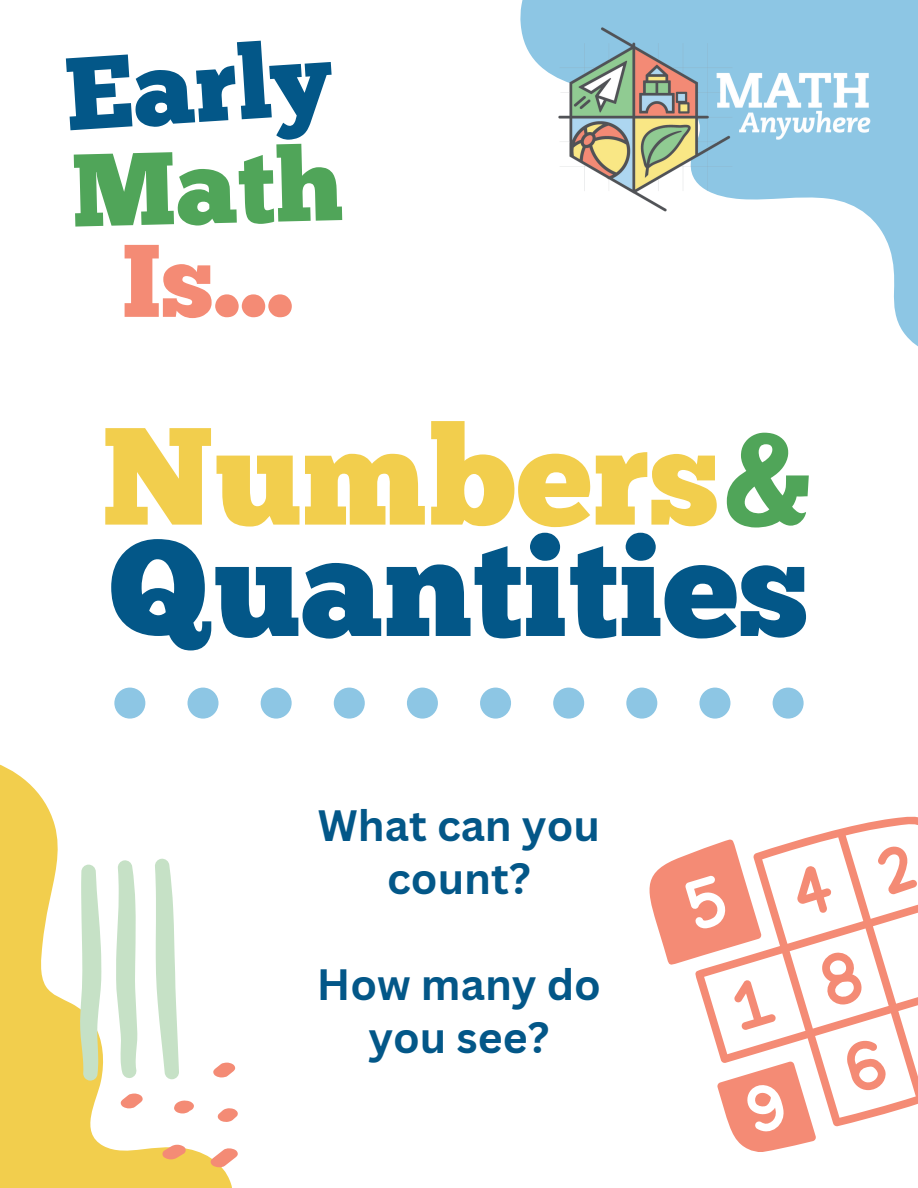
<style>
.page{position:relative;width:918px;height:1188px;background:#fff}
.page>*{position:absolute;margin:0;border:0;box-sizing:border-box;transform-origin:0 0}
.t1{font:138px/111.3px "Chunk Five";color:#035788}
.t2{font:103.05px "Chunk Five";color:#035788}
.t3{font:103.05px "Chunk Five";color:#f48b75}
.t4{font:103.05px "Chunk Five";color:#50a559}
.t5{font:700 42.75px/52.8px "Canva Sans";color:#035788;text-align:center}
.s1{color:#f2ce4d}
.s2{color:#50a559}
</style>
<div class="page">
<svg style="left:520px;top:0;width:398px;height:347px"></svg>
<img style="left:546px;top:14px;width:347px;height:213px">
<div style="left:773px;top:688px;width:31px;height:31px;background:#8dc6e4;border-radius:50%"></div>
<div style="left:699px;top:688px;width:31px;height:31px;background:#8dc6e4;border-radius:50%"></div>
<div style="left:626px;top:688px;width:31px;height:31px;background:#8dc6e4;border-radius:50%"></div>
<div style="left:553px;top:688px;width:31px;height:31px;background:#8dc6e4;border-radius:50%"></div>
<div style="left:480px;top:688px;width:31px;height:31px;background:#8dc6e4;border-radius:50%"></div>
<div style="left:407px;top:688px;width:31px;height:31px;background:#8dc6e4;border-radius:50%"></div>
<div style="left:334px;top:688px;width:31px;height:31px;background:#8dc6e4;border-radius:50%"></div>
<div style="left:261px;top:688px;width:31px;height:31px;background:#8dc6e4;border-radius:50%"></div>
<div style="left:188px;top:688px;width:31px;height:31px;background:#8dc6e4;border-radius:50%"></div>
<div style="left:114px;top:688px;width:31px;height:31px;background:#8dc6e4;border-radius:50%"></div>
<svg style="left:649px;top:852px;width:45px;height:113px"></svg>
<svg style="left:730px;top:1127px;width:86px;height:25px"></svg>
<svg style="left:694px;top:816px;width:224px;height:311px"></svg>
<svg style="left:878px;top:841px;width:39px;height:53px"></svg>
<svg style="left:734px;top:979px;width:42px;height:51px"></svg>
<svg style="left:846px;top:1040px;width:40px;height:50px"></svg>
<svg style="left:821px;top:951px;width:42px;height:54px"></svg>
<svg style="left:796px;top:866px;width:36px;height:47px"></svg>
<svg style="left:0;top:764px;width:232px;height:424px"></svg>
<svg style="left:162px;top:1145px;width:24px;height:14px"></svg>
<svg style="left:218px;top:1108px;width:20px;height:14px"></svg>
<svg style="left:174px;top:1100px;width:20px;height:14px"></svg>
<svg style="left:213px;top:1063px;width:22px;height:15px"></svg>
<svg style="left:121px;top:1094px;width:22px;height:14px"></svg>
<svg style="left:211px;top:1148px;width:27px;height:19px"></svg>
<svg style="left:80px;top:858px;width:99px;height:223px"></svg>
<h2 class="t2" style="left:61px;top:34px;width:267px;rotate:-4deg">Early</h2>
<h2 class="t4" style="left:71px;top:128px;width:273px;rotate:-1deg">Math</h2>
<h2 class="t3" style="left:122px;top:219px;width:173px">Is...</h2>
<h1 class="t1" style="left:102px;top:421px;width:716px"><span class="s1">Numbers</span><span class="s2">&amp;<br></span>Quantities</h1>
<p class="t5" style="left:318px;top:800px;width:284px">What can you count?</p>
<p class="t5" style="left:317px;top:959px;width:286px">How many do you see?</p>
</div>
